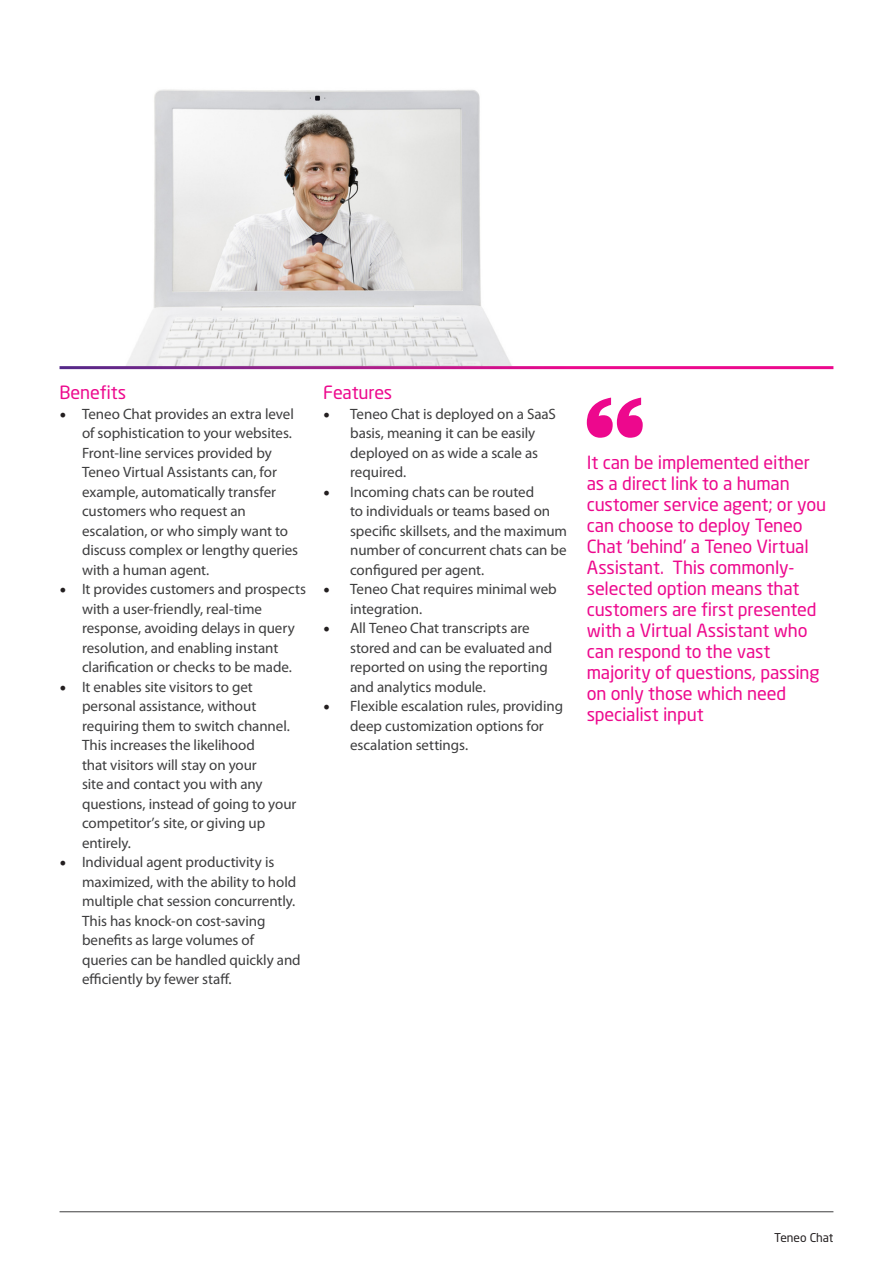
<style>
.page{position:relative;width:893px;height:1263px;background:#fff}
.page>*{position:absolute;margin:0;border:0;box-sizing:border-box;transform-origin:0 0}
.t1{font:18px/21px "Neo Sans";letter-spacing:-.01em;color:#ed088d}
.t2{font:15px/19.5px "Myriad Pro";letter-spacing:-.005em;color:#3e3e3f}
.t3{font:12px "Neo Sans";color:#231f20}
.s1{font-family:"Minion Pro";font-size:18px;color:#231f20}
</style>
<div class="page">
<hr style="left:60px;top:1211px;width:773px;height:1px;background:#3e3e3f">
<img style="left:126px;top:89px;width:386px;height:277px">
<svg style="left:587px;top:398px;width:56px;height:40px"></svg>
<p class="t1" style="left:60px;top:382px;width:68px">Benefits</p>
<p class="t2" style="left:82px;top:404px;width:218px;text-indent:-22px"><span class="s1">•</span> Teneo Chat provides an extra level of sophistication to your websites.<br>Front-line services provided by<br>Teneo Virtual Assistants can, for example, automatically transfer customers who request an escalation, or who simply want to discuss complex or lengthy queries with a human agent.</p>
<p class="t2" style="left:82px;top:579px;width:226px;text-indent:-22px"><span class="s1">•</span> It provides customers and prospects with a user-friendly, real-time response, avoiding delays in query resolution, and enabling instant clarification or checks to be made.</p>
<p class="t2" style="left:82px;top:677px;width:216px;text-indent:-22px"><span class="s1">•</span> It enables site visitors to get personal assistance, without requiring them to switch channel.<br>This increases the likelihood<br>that visitors will stay on your<br>site and contact you with any questions, instead of going to your competitor’s site, or giving up entirely.</p>
<p class="t2" style="left:82px;top:852px;width:220px;text-indent:-22px"><span class="s1">•</span> Individual agent productivity is maximized, with the ability to hold multiple chat session concurrently.<br>This has knock-on cost-saving benefits as large volumes of queries can be handled quickly and efficiently by fewer staff.</p>
<p class="t1" style="left:323px;top:382px;width:71px">Features</p>
<p class="t2" style="left:350px;top:404px;width:207px;text-indent:-27px"><span class="s1">•</span> Teneo Chat is deployed on a SaaS basis, meaning it can be easily deployed on as wide a scale as required.</p>
<p class="t2" style="left:350px;top:482px;width:218px;text-indent:-27px"><span class="s1">•</span> Incoming chats can be routed<br>to individuals or teams based on specific skillsets, and the maximum number of concurrent chats can be configured per agent.</p>
<p class="t2" style="left:350px;top:579px;width:208px;text-indent:-27px"><span class="s1">•</span> Teneo Chat requires minimal web integration.</p>
<p class="t2" style="left:350px;top:618px;width:203px;text-indent:-27px"><span class="s1">•</span> All Teneo Chat transcripts are stored and can be evaluated and reported on using the reporting and analytics module.</p>
<p class="t2" style="left:350px;top:696px;width:214px;text-indent:-27px"><span class="s1">•</span> Flexible escalation rules, providing deep customization options for escalation settings.</p>
<p class="t1" style="left:587px;top:452px;width:241px">It can be implemented either as a direct link to a human customer service agent; or you can choose to deploy Teneo<br>Chat ‘behind’ a Teneo Virtual<br>Assistant. This commonly&shy;selected option means that customers are first presented with a Virtual Assistant who can respond to the vast majority of questions, passing on only those which need specialist input</p>
<p class="t3" style="left:774px;top:1230px;width:61px">Teneo Chat</p>
</div>
